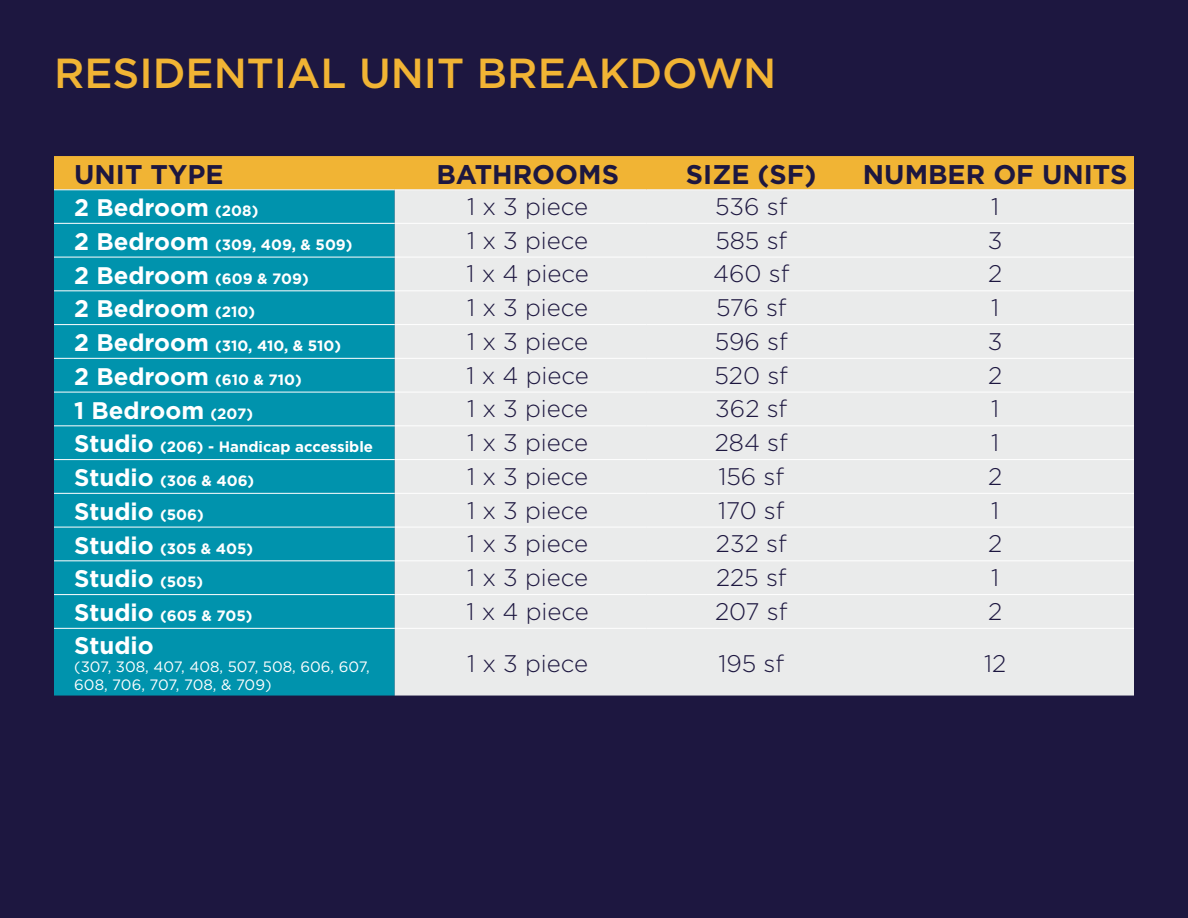
<style>
.page{position:relative;width:1188px;height:918px;background:#1d1740}
.page>*{position:absolute;margin:0;border:0;box-sizing:border-box;transform-origin:0 0}
.Paragraph_Headline{font:500 42px "Gotham";color:#f1b434}
.t1{font:700 27px "Gotham";color:#1d1740}
.t2{font:300 24px "Gotham";color:#1d1740}
.t3{font:700 24px "Gotham";color:#fff}
.t4{font:700 15px "Gotham";color:#fff}
.t5{font:15px/18px "Gotham";color:#fff}
.s1{font-size:15px}
.s2{font-size:24px}
</style>
<div class="page">
<div style="left:54px;top:156px;width:1080px;height:33px;background:#f1b434"></div>
<div style="left:54px;top:190px;width:341px;height:506px;background:#0093ad"></div>
<div style="left:395px;top:190px;width:739px;height:506px;background:#eaebeb"></div>
<hr style="left:54px;top:189px;width:341px;height:1px;background:#fff">
<hr style="left:395px;top:189px;width:251px;height:1px;background:#fff">
<hr style="left:646px;top:189px;width:196px;height:1px;background:#fff">
<hr style="left:842px;top:189px;width:292px;height:1px;background:#fff">
<hr style="left:54px;top:223px;width:341px;height:1px;background:#fff">
<hr style="left:395px;top:223px;width:251px;height:1px;background:#fff">
<hr style="left:646px;top:223px;width:196px;height:1px;background:#fff">
<hr style="left:842px;top:223px;width:292px;height:1px;background:#fff">
<hr style="left:54px;top:257px;width:341px;height:1px;background:#fff">
<hr style="left:395px;top:257px;width:251px;height:1px;background:#fff">
<hr style="left:646px;top:257px;width:196px;height:1px;background:#fff">
<hr style="left:842px;top:257px;width:292px;height:1px;background:#fff">
<hr style="left:54px;top:290px;width:341px;height:1px;background:#fff">
<hr style="left:395px;top:290px;width:251px;height:1px;background:#fff">
<hr style="left:646px;top:290px;width:196px;height:1px;background:#fff">
<hr style="left:842px;top:290px;width:292px;height:1px;background:#fff">
<hr style="left:54px;top:324px;width:341px;height:1px;background:#fff">
<hr style="left:395px;top:324px;width:251px;height:1px;background:#fff">
<hr style="left:646px;top:324px;width:196px;height:1px;background:#fff">
<hr style="left:842px;top:324px;width:292px;height:1px;background:#fff">
<hr style="left:54px;top:358px;width:341px;height:1px;background:#fff">
<hr style="left:395px;top:358px;width:251px;height:1px;background:#fff">
<hr style="left:646px;top:358px;width:196px;height:1px;background:#fff">
<hr style="left:842px;top:358px;width:292px;height:1px;background:#fff">
<hr style="left:54px;top:392px;width:341px;height:1px;background:#fff">
<hr style="left:395px;top:392px;width:251px;height:1px;background:#fff">
<hr style="left:646px;top:392px;width:196px;height:1px;background:#fff">
<hr style="left:842px;top:392px;width:292px;height:1px;background:#fff">
<hr style="left:54px;top:425px;width:341px;height:1px;background:#fff">
<hr style="left:395px;top:425px;width:251px;height:1px;background:#fff">
<hr style="left:646px;top:425px;width:196px;height:1px;background:#fff">
<hr style="left:842px;top:425px;width:292px;height:1px;background:#fff">
<hr style="left:54px;top:459px;width:341px;height:1px;background:#fff">
<hr style="left:395px;top:459px;width:251px;height:1px;background:#fff">
<hr style="left:646px;top:459px;width:196px;height:1px;background:#fff">
<hr style="left:842px;top:459px;width:292px;height:1px;background:#fff">
<hr style="left:54px;top:493px;width:341px;height:1px;background:#fff">
<hr style="left:395px;top:493px;width:251px;height:1px;background:#fff">
<hr style="left:646px;top:493px;width:196px;height:1px;background:#fff">
<hr style="left:842px;top:493px;width:292px;height:1px;background:#fff">
<hr style="left:54px;top:527px;width:341px;height:1px;background:#fff">
<hr style="left:395px;top:527px;width:251px;height:1px;background:#fff">
<hr style="left:646px;top:527px;width:196px;height:1px;background:#fff">
<hr style="left:842px;top:527px;width:292px;height:1px;background:#fff">
<hr style="left:54px;top:560px;width:341px;height:1px;background:#fff">
<hr style="left:395px;top:560px;width:251px;height:1px;background:#fff">
<hr style="left:646px;top:560px;width:196px;height:1px;background:#fff">
<hr style="left:842px;top:560px;width:292px;height:1px;background:#fff">
<hr style="left:54px;top:594px;width:341px;height:1px;background:#fff">
<hr style="left:395px;top:594px;width:251px;height:1px;background:#fff">
<hr style="left:646px;top:594px;width:196px;height:1px;background:#fff">
<hr style="left:842px;top:594px;width:292px;height:1px;background:#fff">
<hr style="left:54px;top:628px;width:341px;height:1px;background:#fff">
<hr style="left:395px;top:628px;width:251px;height:1px;background:#fff">
<hr style="left:646px;top:628px;width:196px;height:1px;background:#fff">
<hr style="left:842px;top:628px;width:292px;height:1px;background:#fff">
<p class="Paragraph_Headline" style="left:54px;top:45px;width:724px">RESIDENTIAL UNIT BREAKDOWN</p>
<p class="t1" style="left:74px;top:156px;width:151px">UNIT TYPE</p>
<p class="t1" style="left:436px;top:156px;width:184px">BATHROOMS</p>
<p class="t1" style="left:686px;top:156px;width:132px">SIZE (SF)</p>
<p class="t1" style="left:863px;top:156px;width:266px">NUMBER OF UNITS</p>
<p class="t3" style="left:74px;top:192px;width:186px">2 Bedroom <span class="s1">(208)</span></p>
<p class="t2" style="left:467px;top:191px;width:123px">1 x 3 piece</p>
<p class="t2" style="left:715px;top:191px;width:74px">536 sf</p>
<p class="t2" style="left:991px;top:191px;width:10px">1</p>
<p class="t4" style="left:74px;top:235px;width:280px"><span class="s2">2 Bedroom</span> (309, 409, &amp; 509)</p>
<p class="t2" style="left:467px;top:225px;width:123px">1 x 3 piece</p>
<p class="t2" style="left:715px;top:225px;width:73px">585 sf</p>
<p class="t2" style="left:988px;top:225px;width:16px">3</p>
<p class="t4" style="left:74px;top:268px;width:236px"><span class="s2">2 Bedroom</span> (609 &amp; 709)</p>
<p class="t2" style="left:466px;top:259px;width:124px">1 x 4 piece</p>
<p class="t2" style="left:713px;top:259px;width:78px">460 sf</p>
<p class="t2" style="left:988px;top:259px;width:16px">2</p>
<p class="t3" style="left:74px;top:293px;width:183px">2 Bedroom <span class="s1">(210)</span></p>
<p class="t2" style="left:467px;top:292px;width:123px">1 x 3 piece</p>
<p class="t2" style="left:716px;top:292px;width:72px">576 sf</p>
<p class="t2" style="left:991px;top:292px;width:10px">1</p>
<p class="t4" style="left:74px;top:336px;width:268px"><span class="s2">2 Bedroom</span> (310, 410, &amp; 510)</p>
<p class="t2" style="left:467px;top:326px;width:123px">1 x 3 piece</p>
<p class="t2" style="left:715px;top:326px;width:75px">596 sf</p>
<p class="t2" style="left:988px;top:326px;width:16px">3</p>
<p class="t4" style="left:74px;top:370px;width:229px"><span class="s2">2 Bedroom</span> (610 &amp; 710)</p>
<p class="t2" style="left:466px;top:360px;width:124px">1 x 4 piece</p>
<p class="t2" style="left:715px;top:360px;width:75px">520 sf</p>
<p class="t2" style="left:988px;top:360px;width:16px">2</p>
<p class="t3" style="left:74px;top:394px;width:180px">1 Bedroom <span class="s1">(207)</span></p>
<p class="t2" style="left:467px;top:394px;width:123px">1 x 3 piece</p>
<p class="t2" style="left:715px;top:394px;width:74px">362 sf</p>
<p class="t2" style="left:991px;top:394px;width:10px">1</p>
<p class="t4" style="left:74px;top:437px;width:300px"><span class="s2">Studio</span> (206) - Handicap accessible</p>
<p class="t2" style="left:467px;top:427px;width:123px">1 x 3 piece</p>
<p class="t2" style="left:715px;top:427px;width:75px">284 sf</p>
<p class="t2" style="left:991px;top:427px;width:10px">1</p>
<p class="t4" style="left:74px;top:471px;width:182px"><span class="s2">Studio</span> (306 &amp; 406)</p>
<p class="t2" style="left:467px;top:461px;width:123px">1 x 3 piece</p>
<p class="t2" style="left:718px;top:461px;width:67px">156 sf</p>
<p class="t2" style="left:988px;top:461px;width:16px">2</p>
<p class="t3" style="left:74px;top:495px;width:131px">Studio <span class="s1">(506)</span></p>
<p class="t2" style="left:467px;top:495px;width:123px">1 x 3 piece</p>
<p class="t2" style="left:718px;top:495px;width:68px">170 sf</p>
<p class="t2" style="left:991px;top:495px;width:10px">1</p>
<p class="t4" style="left:74px;top:538px;width:181px"><span class="s2">Studio</span> (305 &amp; 405)</p>
<p class="t2" style="left:467px;top:529px;width:123px">1 x 3 piece</p>
<p class="t2" style="left:716px;top:529px;width:72px">232 sf</p>
<p class="t2" style="left:988px;top:529px;width:16px">2</p>
<p class="t3" style="left:74px;top:563px;width:131px">Studio <span class="s1">(505)</span></p>
<p class="t2" style="left:467px;top:562px;width:123px">1 x 3 piece</p>
<p class="t2" style="left:716px;top:562px;width:72px">225 sf</p>
<p class="t2" style="left:991px;top:562px;width:10px">1</p>
<p class="t4" style="left:74px;top:606px;width:180px"><span class="s2">Studio</span> (605 &amp; 705)</p>
<p class="t2" style="left:466px;top:596px;width:124px">1 x 4 piece</p>
<p class="t2" style="left:715px;top:596px;width:74px">207 sf</p>
<p class="t2" style="left:988px;top:596px;width:16px">2</p>
<p class="t3" style="left:74px;top:629px;width:81px">Studio</p>
<p class="t5" style="left:74px;top:657px;width:297px">(307, 308, 407, 408, 507, 508, 606, 607,<br>608, 706, 707, 708, &amp; 709)</p>
<p class="t2" style="left:467px;top:648px;width:123px">1 x 3 piece</p>
<p class="t2" style="left:718px;top:648px;width:67px">195 sf</p>
<p class="t2" style="left:984px;top:648px;width:24px">12</p>
</div>
